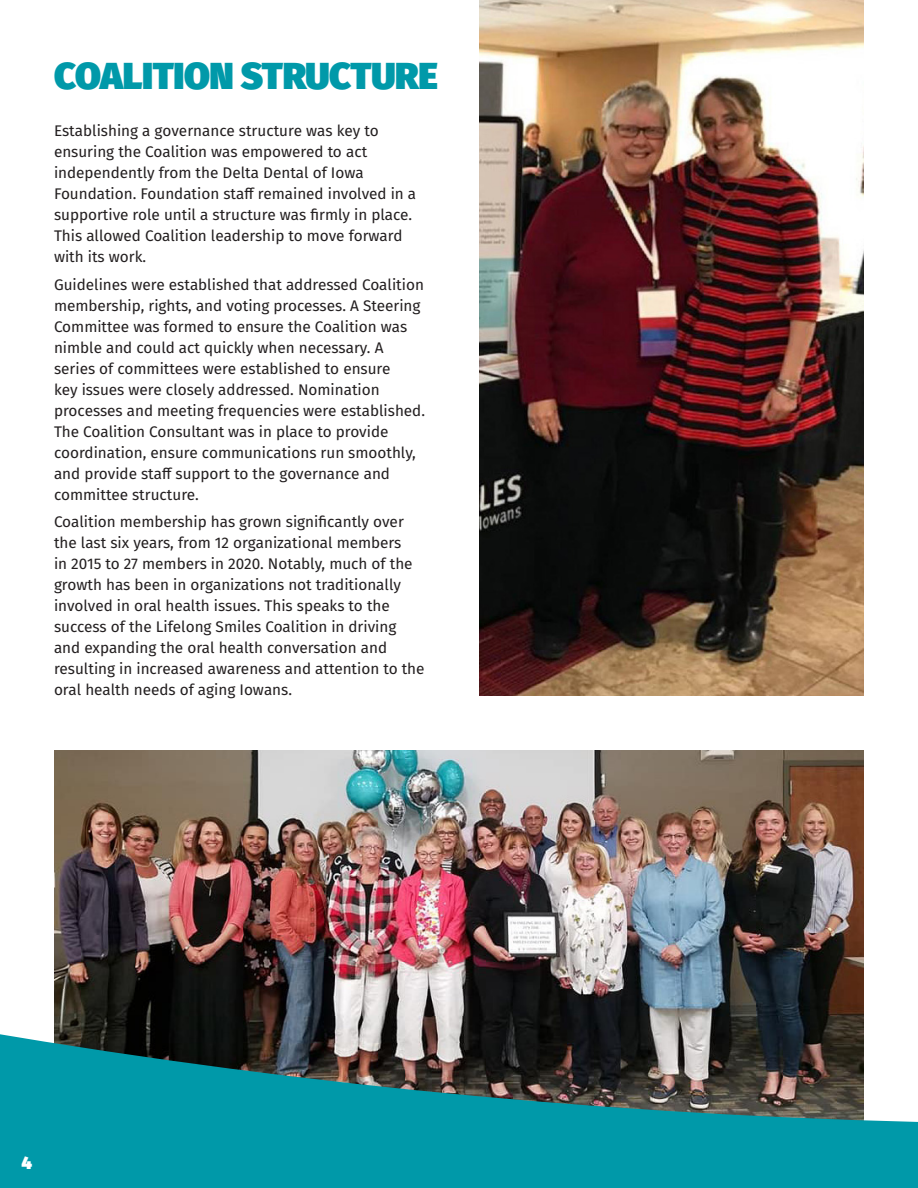
<style>
.page{position:relative;width:918px;height:1188px;background:#fff}
.page>*{position:absolute;margin:0;border:0;box-sizing:border-box;transform-origin:0 0}
.Head{font:900 37.5px "Fira Sans";letter-spacing:-.01em;color:#0099a9}
.t1{font:900 18px "Fira Sans";color:#fff}
.Body_copy{font:15.3px/21px "Fira Sans";color:#231f20}
</style>
<div class="page">
<img style="left:54px;top:750px;width:810px;height:276px">
<svg style="left:0;top:1026px;width:918px;height:162px;fill:#0099a9"></svg>
<img style="left:479px;top:0;width:385px;height:695px">
<p class="Head" style="left:54px;top:41px;width:385px">COALITION STRUCTURE</p>
<p class="Body_copy" style="left:54px;top:120px;width:364px">Establishing a governance structure was key to ensuring the Coalition was empowered to act independently from the Delta Dental of Iowa Foundation. Foundation staff remained involved in a supportive role until a structure was firmly in place.<br>This allowed Coalition leadership to move forward with its work.</p>
<p class="Body_copy" style="left:54px;top:273px;width:373px">Guidelines were established that addressed Coalition membership, rights, and voting processes. A Steering Committee was formed to ensure the Coalition was nimble and could act quickly when necessary. A series of committees were established to ensure<br>key issues were closely addressed. Nomination processes and meeting frequencies were established.<br>The Coalition Consultant was in place to provide coordination, ensure communications run smoothly, and provide staff support to the governance and committee structure.</p>
<p class="Body_copy" style="left:54px;top:511px;width:372px">Coalition membership has grown significantly over the last six years, from 12 organizational members<br>in 2015 to 27 members in 2020. Notably, much of the growth has been in organizations not traditionally involved in oral health issues. This speaks to the success of the Lifelong Smiles Coalition in driving and expanding the oral health conversation and resulting in increased awareness and attention to the oral health needs of aging Iowans.</p>
<p class="t1" style="left:22px;top:1147px;width:12px">4</p>
</div>
